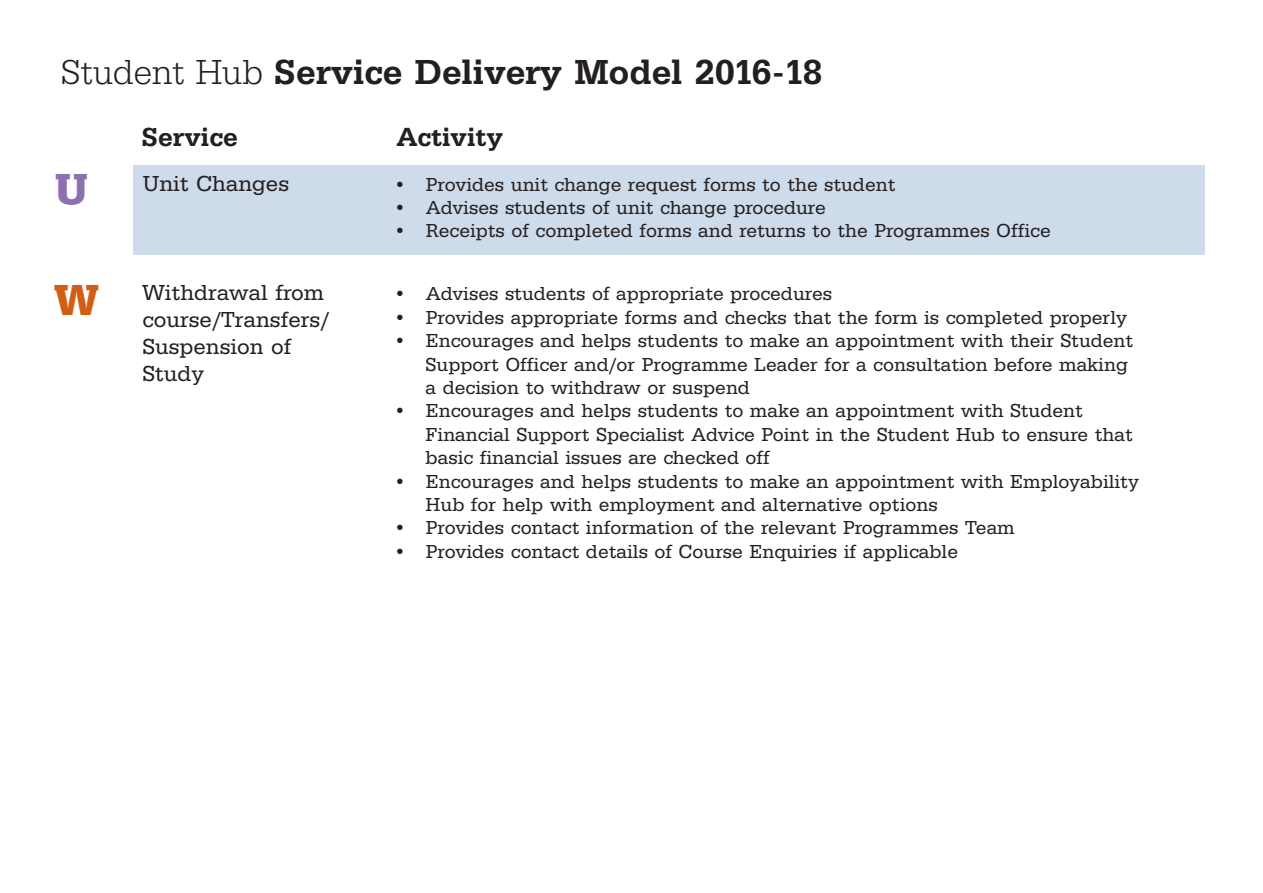
<style>
.page{position:relative;width:1263px;height:893px;background:#fff}
.page>*{position:absolute;margin:0;border:0;box-sizing:border-box;transform-origin:0 0}
.t1{font:700 45px "Serifa BEFOP";color:#8d70b0}
.t2{font:700 45px "Serifa BEFOP";color:#d35e13}
.t3{font:500 36px "Serifa BEFOP";color:#231f20}
.t4{font:500 27px "Serifa BEFOP";color:#231f20}
.t5{font:22.5px/27px "Serifa BEFOP";color:#231f20}
.t6{font:19.5px/23.4px "Serifa BEFOP";color:#231f20}
.s1{font-weight:300}
</style>
<div class="page">
<div style="left:133px;top:166px;width:1072px;height:89px;background:#cddbea"></div>
<p class="t3" style="left:61px;top:51px;width:764px"><span class="s1">Student Hub</span> Service Delivery Model 2016-18</p>
<p class="t1" style="left:54px;top:163px;width:36px">U</p>
<p class="t2" style="left:54px;top:273px;width:46px">W</p>
<p class="t4" style="left:141px;top:122px;width:98px">Service</p>
<p class="t4" style="left:396px;top:122px;width:108px">Activity</p>
<p class="t5" style="left:142px;top:170px;width:148px">Unit Changes</p>
<p class="t5" style="left:142px;top:279px;width:188px">Withdrawal from course/Transfers/</p>
<p class="t5" style="left:142px;top:333px;width:150px">Suspension of<br>Study</p>
<p class="t6" style="left:393px;top:172px;width:504px">• Provides unit change request forms to the student</p>
<p class="t6" style="left:393px;top:196px;width:434px">• Advises students of unit change procedure</p>
<p class="t6" style="left:393px;top:219px;width:659px">• Receipts of completed forms and returns to the Programmes Office</p>
<p class="t6" style="left:393px;top:282px;width:440px">• Advises students of appropriate procedures</p>
<p class="t6" style="left:393px;top:305px;width:735px">• Provides appropriate forms and checks that the form is completed properly</p>
<p class="t6" style="left:426px;top:329px;width:709px;text-indent:-32px">• Encourages and helps students to make an appointment with their Student<br>Support Officer and/or Programme Leader for a consultation before making a decision to withdraw or suspend</p>
<p class="t6" style="left:426px;top:399px;width:709px;text-indent:-32px">• Encourages and helps students to make an appointment with Student<br>Financial Support Specialist Advice Point in the Student Hub to ensure that basic financial issues are checked off</p>
<p class="t6" style="left:426px;top:469px;width:715px;text-indent:-32px">• Encourages and helps students to make an appointment with Employability<br>Hub for help with employment and alternative options</p>
<p class="t6" style="left:393px;top:516px;width:623px">• Provides contact information of the relevant Programmes Team</p>
<p class="t6" style="left:393px;top:539px;width:566px">• Provides contact details of Course Enquiries if applicable</p>
</div>
